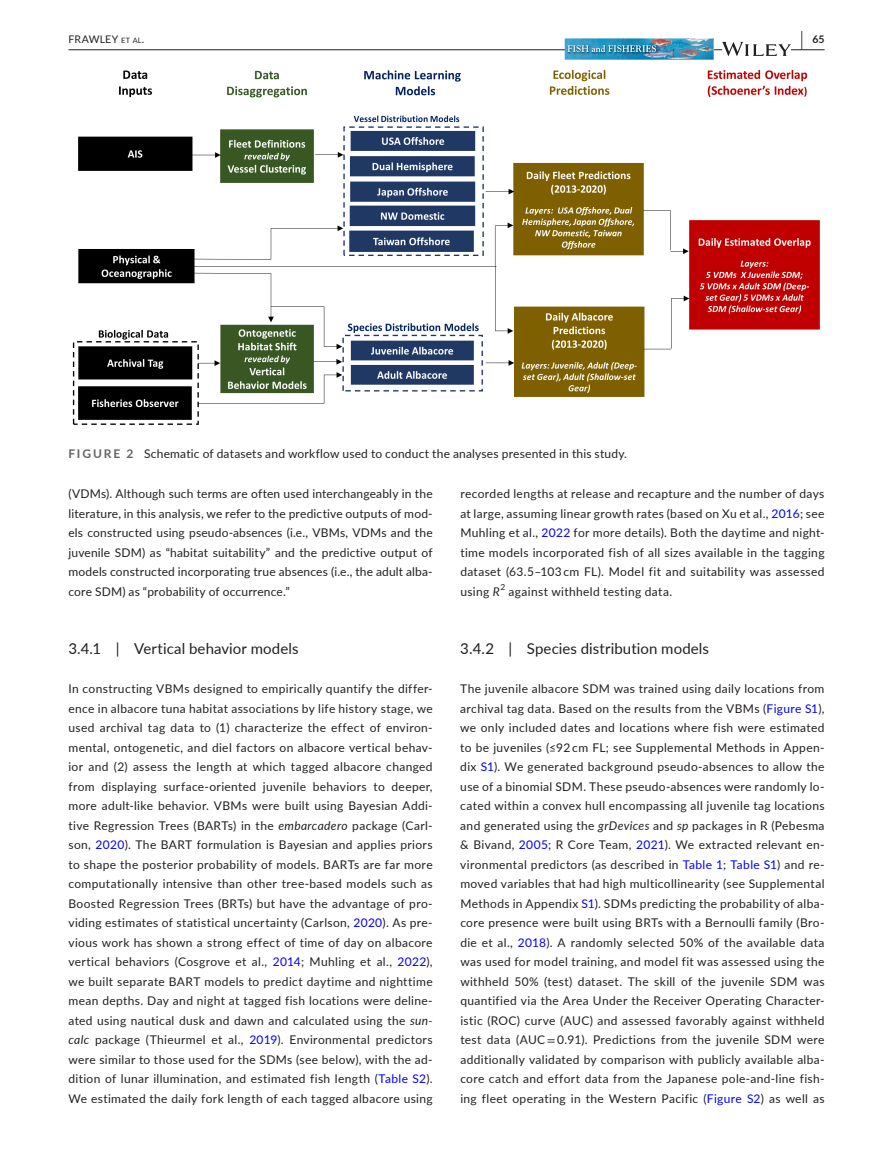
<style>
.page{position:relative;width:893px;height:1174px;background:#fff}
.page>*{position:absolute;margin:0;border:0;box-sizing:border-box;transform-origin:0 0}
.t1{font:15px "Lato";letter-spacing:.005em;color:#231f20}
.t2{font:12px/19.5px "Lato";letter-spacing:.025em;color:#231f20;text-align:justify}
.t3{font:10.5px "Lato";letter-spacing:.02em;color:#231f20}
.t4{font:700 10.5px "Lato";color:#231f20}
.t5{font:8.4px "Lato";color:#231f20}
.s1{font-size:7.35px}
.s2{font-size:19.5px}
.s3{font-weight:700;color:#636366}
.s4{font-style:italic}
.s5{color:#00f}
.s6{font-family:"STIX"}
</style>
<div class="page">
<hr style="left:68px;top:49px;width:756px;height:1px;background:#231f20">
<img style="left:565px;top:38px;width:149px;height:22px">
<img style="left:566px;top:43px;width:93px;height:12px">
<svg style="left:567px;top:45px;width:89px;height:7px"></svg>
<svg style="left:722px;top:42px;width:69px;height:14px"></svg>
<img style="left:72px;top:69px;width:748px;height:356px">
<p class="t3" style="left:68px;top:31px;width:77px">FRAWLEY <span class="s1">et al</span>.</p>
<p class="t4" style="left:801px;top:31px;width:25px"><span class="s2">|</span> 65</p>
<p class="t2" style="left:68px;top:443px;width:560px"><span class="s3">FIGURE 2</span> Schematic of datasets and workflow used to conduct the analyses presented in this study.</p>
<p class="t2" style="left:68px;top:483px;width:366px">(VDMs). Although such terms are often used interchangeably in the literature, in this analysis, we refer to the predictive outputs of mod&shy;els constructed using pseudo-absences (i.e., VBMs, VDMs and the juvenile SDM) as “habitat suitability” and the predictive output of models constructed incorporating true absences (i.e., the adult alba&shy;core SDM) as “probability of occurrence.”</p>
<p class="t1" style="left:68px;top:638px;width:232px">3.4.1 | Vertical behavior models</p>
<p class="t2" style="left:68px;top:678px;width:366px">In constructing VBMs designed to empirically quantify the differ&shy;ence in albacore tuna habitat associations by life history stage, we used archival tag data to (1) characterize the effect of environ&shy;mental, ontogenetic, and diel factors on albacore vertical behav&shy;ior and (2) assess the length at which tagged albacore changed from displaying surface-oriented juvenile behaviors to deeper, more adult-like behavior. VBMs were built using Bayesian Addi&shy;tive Regression Trees (BARTs) in the <span class="s4">embarcadero</span> package (Carl&shy;son, <span class="s5">2020</span>). The BART formulation is Bayesian and applies priors to shape the posterior probability of models. BARTs are far more computationally intensive than other tree-based models such as Boosted Regression Trees (BRTs) but have the advantage of pro&shy;viding estimates of statistical uncertainty (Carlson, <span class="s5">2020</span>). As pre&shy;vious work has shown a strong effect of time of day on albacore vertical behaviors (Cosgrove et al., <span class="s5">2014</span>; Muhling et al., <span class="s5">2022</span>), we built separate BART models to predict daytime and nighttime mean depths. Day and night at tagged fish locations were deline&shy;ated using nautical dusk and dawn and calculated using the <span class="s4">sun&shy;calc</span> package (Thieurmel et al., <span class="s5">2019</span>). Environmental predictors were similar to those used for the SDMs (see below), with the ad&shy;dition of lunar illumination, and estimated fish length (<span class="s5">Table S2</span>).<br>We estimated the daily fork length of each tagged albacore using</p>
<p class="t2" style="left:460px;top:483px;width:366px">recorded lengths at release and recapture and the number of days at large, assuming linear growth rates (based on Xu et al., <span class="s5">2016</span>; see Muhling et al., <span class="s5">2022</span> for more details). Both the daytime and night&shy;time models incorporated fish of all sizes available in the tagging dataset (63.5–103 cm FL). Model fit and suitability was assessed using <span class="s4">R</span></p>
<p class="t5" style="left:500px;top:581px;width:6px">2</p>
<p class="t2" style="left:509px;top:581px;width:165px">against withheld testing data.</p>
<p class="t1" style="left:460px;top:638px;width:250px">3.4.2 | Species distribution models</p>
<p class="t2" style="left:460px;top:678px;width:366px">The juvenile albacore SDM was trained using daily locations from archival tag data. Based on the results from the VBMs (<span class="s5">Figure S1</span>), we only included dates and locations where fish were estimated to be juveniles (≤92 cm FL; see Supplemental Methods in Appen&shy;dix <span class="s5">S1</span>). We generated background pseudo-absences to allow the use of a binomial SDM. These pseudo-absences were randomly lo&shy;cated within a convex hull encompassing all juvenile tag locations and generated using the <span class="s4">grDevices</span> and <span class="s4">sp</span> packages in R (Pebesma &amp; Bivand, <span class="s5">2005</span>; R Core Team, <span class="s5">2021</span>). We extracted relevant en&shy;vironmental predictors (as described in <span class="s5">Table 1</span>; <span class="s5">Table S1</span>) and re&shy;moved variables that had high multicollinearity (see Supplemental Methods in Appendix <span class="s5">S1</span>). SDMs predicting the probability of alba&shy;core presence were built using BRTs with a Bernoulli family (Bro&shy;die et al., <span class="s5">2018</span>). A randomly selected 50% of the available data was used for model training, and model fit was assessed using the withheld 50% (test) dataset. The skill of the juvenile SDM was quantified via the Area Under the Receiver Operating Character&shy;istic (ROC) curve (AUC) and assessed favorably against withheld test data (AUC <span class="s6">=</span> 0.91). Predictions from the juvenile SDM were additionally validated by comparison with publicly available alba&shy;core catch and effort data from the Japanese pole-and-line fish&shy;ing fleet operating in the Western Pacific (<span class="s5">Figure S2</span>) as well as</p>
</div>
